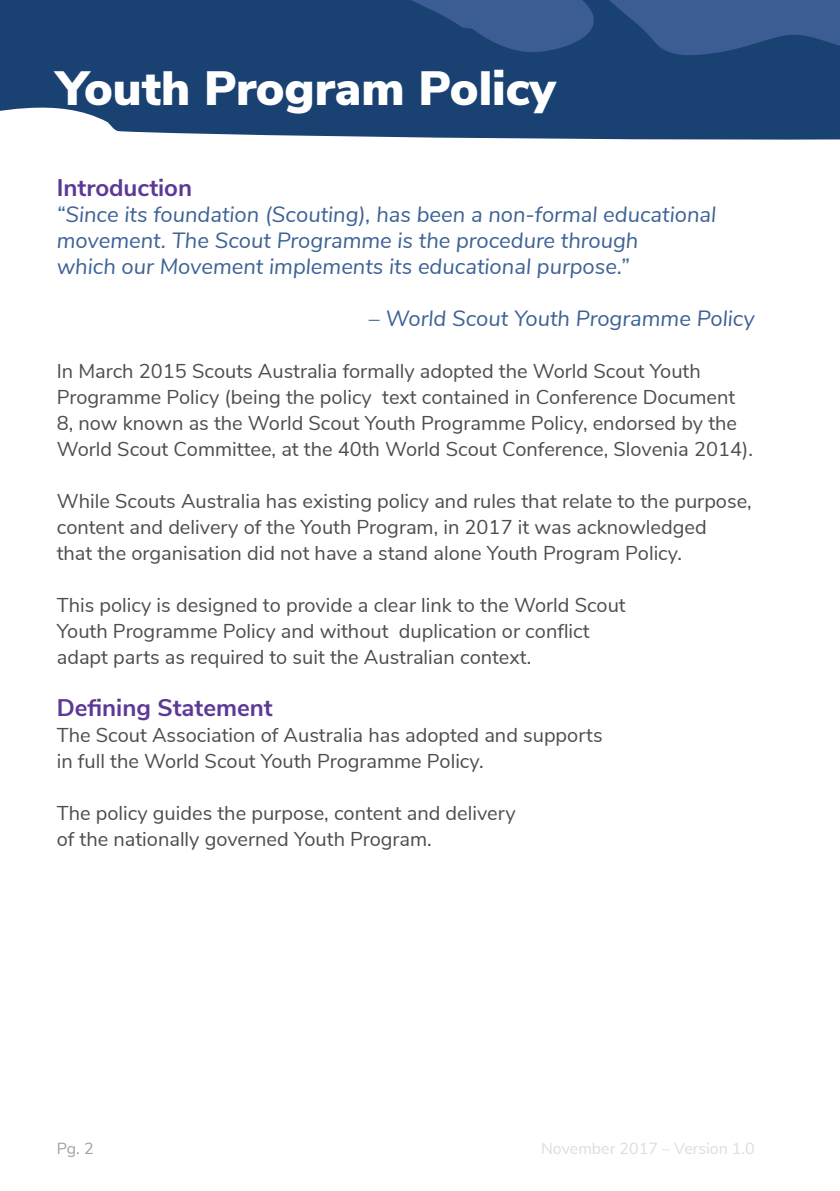
<style>
.page{position:relative;width:840px;height:1191px;background:#fff}
.page>*{position:absolute;margin:0;border:0;box-sizing:border-box;transform-origin:0 0}
.t1{font:900 48px "Nunito Sans";color:#fff}
.Subheading{font:700 24px "Nunito Sans";color:#5c3996}
.Drop_Quote{font:italic 22px/26px "Nunito Sans";color:#3e6397}
.Body{font:20px/26px "Nunito Sans";color:#4d4d4f}
.t2{font:16px "Nunito Sans";color:#dcddde}
.t3{font:16px "Nunito Sans";color:#9ea0a2}
</style>
<div class="page">
<svg style="left:0;top:66px;width:839px;height:74px;fill:#194171"></svg>
<svg style="left:0;top:0;width:839px;height:66px;fill:#194171"></svg>
<p class="t1" style="left:57px;top:53px;width:500px">Youth Program Policy</p>
<p class="Subheading" style="left:57px;top:170px;width:137px">Introduction</p>
<p class="Drop_Quote" style="left:57px;top:200px;width:660px">“Since its foundation (Scouting), has been a non-formal educational movement. The Scout Programme is the procedure through<br>which our Movement implements its educational purpose.”</p>
<p class="Drop_Quote" style="left:368px;top:304px;width:387px">– World Scout Youth Programme Policy</p>
<p class="Body" style="left:57px;top:357px;width:697px">In March 2015 Scouts Australia formally adopted the World Scout Youth Programme Policy (being the policy text contained in Conference Document 8, now known as the World Scout Youth Programme Policy, endorsed by the World Scout Committee, at the 40th World Scout Conference, Slovenia 2014).</p>
<p class="Body" style="left:57px;top:487px;width:696px">While Scouts Australia has existing policy and rules that relate to the purpose, content and delivery of the Youth Program, in 2017 it was acknowledged<br>that the organisation did not have a stand alone Youth Program Policy.</p>
<p class="Body" style="left:57px;top:591px;width:570px">This policy is designed to provide a clear link to the World Scout<br>Youth Programme Policy and without duplication or conflict adapt parts as required to suit the Australian context.</p>
<p class="Subheading" style="left:57px;top:690px;width:217px">Defining Statement</p>
<p class="Body" style="left:57px;top:721px;width:547px">The Scout Association of Australia has adopted and supports in full the World Scout Youth Programme Policy.</p>
<p class="Body" style="left:57px;top:799px;width:460px">The policy guides the purpose, content and delivery of the nationally governed Youth Program.</p>
<p class="t3" style="left:57px;top:1136px;width:38px">Pg. 2</p>
<p class="t2" style="left:541px;top:1136px;width:215px">November 2017 – Version 1.0</p>
</div>
